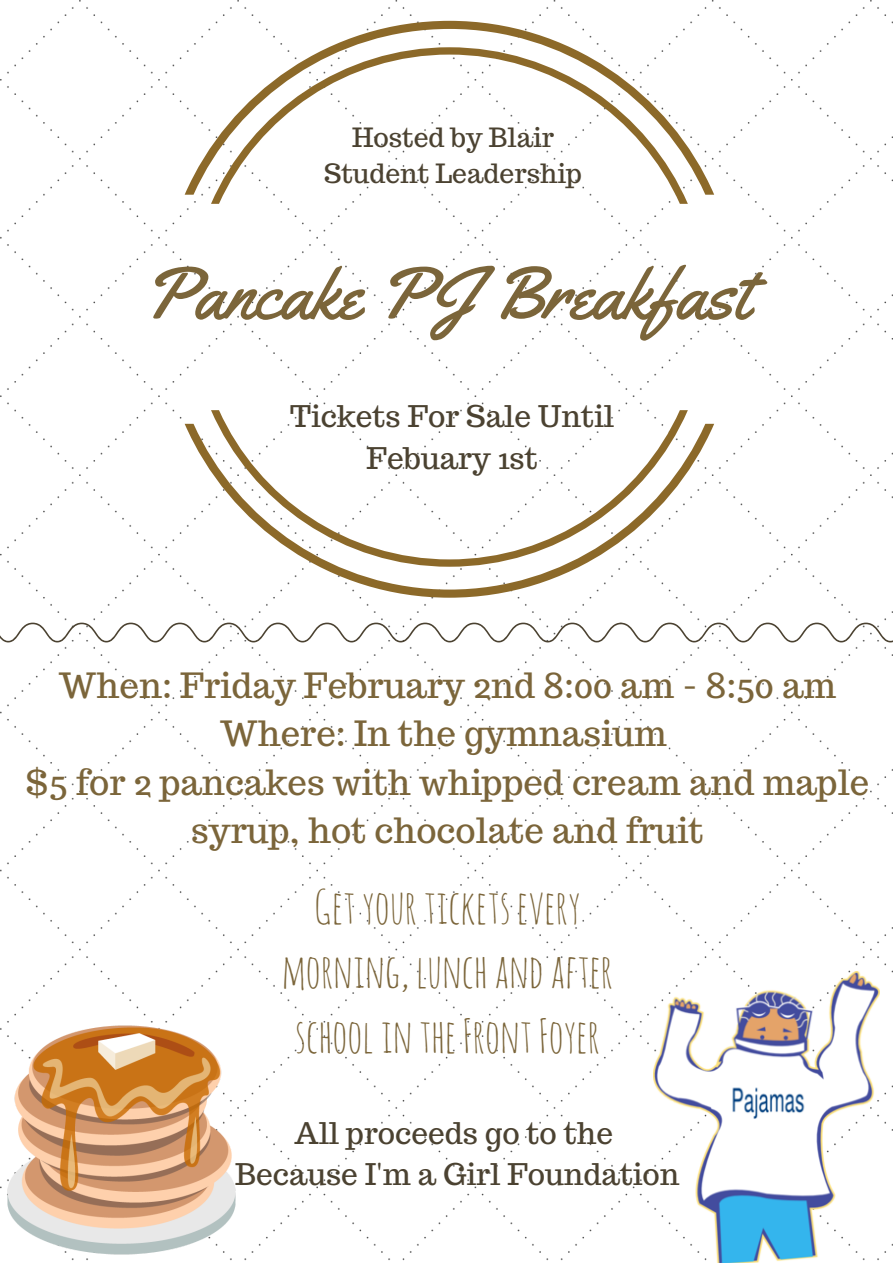
<style>
.page{position:relative;width:893px;height:1263px;background:#fff}
.page>*{position:absolute;margin:0;border:0;box-sizing:border-box;transform-origin:0 0}
.t1{font:73.88px "Yellowtail";color:#7b653a}
.t2{font:46.35px/64.7px "Amatic SC";color:#7b653a;text-align:center}
.t3{font:34.72px/48.4px "Trocchi";color:#7b653a;text-align:center}
.t4{font:29.78px/41.6px "Trocchi";color:#4b4231;text-align:center}
.t5{font:26.47px/36.6px "Trocchi";color:#4b4231;text-align:center}
</style>
<div class="page">
<img style="left:0;top:0;width:893px;height:1261px">
<img style="left:0;top:1019px;width:243px;height:242px">
<svg style="left:211px;top:195px;width:477px;height:9px"></svg>
<svg style="left:211px;top:410px;width:477px;height:14px"></svg>
<svg style="left:185px;top:21px;width:529px;height:174px"></svg>
<svg style="left:185px;top:424px;width:529px;height:174px"></svg>
<svg style="left:0;top:623px;width:893px;height:19px"></svg>
<img style="left:653px;top:971px;width:226px;height:292px">
<p class="t5" style="left:324px;top:119px;width:259px">Hosted by Blair<br>Student Leadership</p>
<h1 class="t1" style="left:142px;top:247px;width:609px">Pancake PJ Breakfast</h1>
<p class="t4" style="left:290px;top:395px;width:325px">Tickets For Sale Until<br>Febuary 1st</p>
<p class="t3" style="left:26px;top:661px;width:845px">When: Friday February 2nd 8:00 am - 8:50 am Where: In the gymnasium<br>$5 for 2 pancakes with whipped cream and maple syrup, hot chocolate and fruit</p>
<h2 class="t2" style="left:282px;top:873px;width:333px">Get your tickets every morning, lunchandafter school in the Front Foyer</h2>
<p class="t4" style="left:235px;top:1112px;width:446px">All proceeds go to the<br>Because I'm a Girl Foundation</p>
</div>
